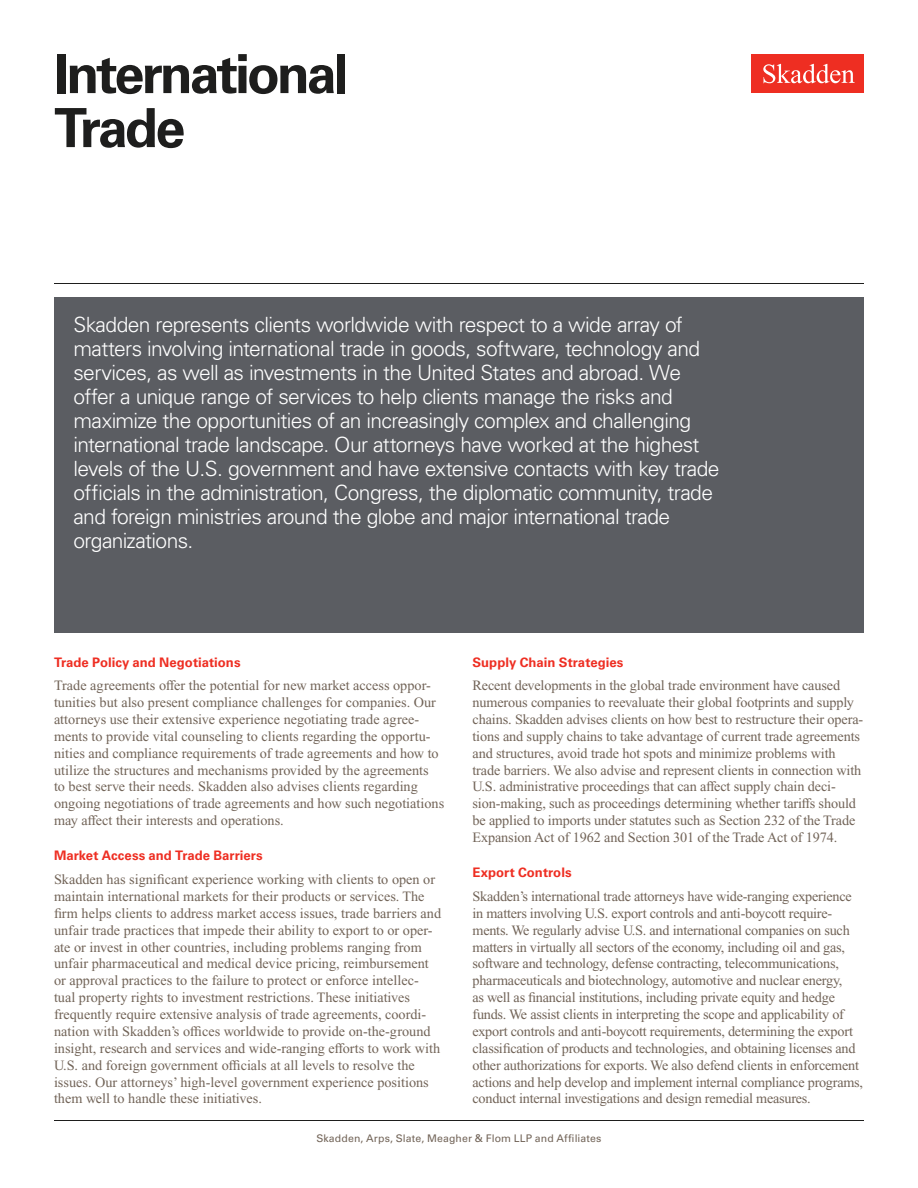
<style>
.page{position:relative;width:918px;height:1188px;background:#fff}
.page>*{position:absolute;margin:0;border:0;box-sizing:border-box;transform-origin:0 0}
.Practice_Area{font:700 54px/54px "Univers LT Std";letter-spacing:-.055em;color:#1e1e1d}
.Feature_Box{font:300 21px/24px "Univers LT Std";letter-spacing:-.03em;color:#fff}
.Main_Body{font:14.25px/16.8px "Times New Roman PS Std";letter-spacing:-.01em;color:#726458}
.t1{font:700 13.2px "Univers LT Std";letter-spacing:.005em;color:#ee2e22}
.t2{font:10.5px "Univers LT Std";letter-spacing:.01em;color:#726458}
</style>
<div class="page">
<div style="left:752px;top:54px;width:112px;height:39px;background:#ee2e22"></div>
<svg style="left:763px;top:64px;width:92px;height:19px"></svg>
<div style="left:54px;top:297px;width:810px;height:336px;background:#5b5d62"></div>
<hr style="left:54px;top:1120px;width:810px;height:1px;background:#1e1e1d">
<hr style="left:54px;top:283px;width:810px;height:1px;background:#1e1e1d">
<h1 class="Practice_Area" style="left:54px;top:48px;width:296px">International<br>Trade</h1>
<p class="Feature_Box" style="left:74px;top:312px;width:648px">Skadden represents clients worldwide with respect to a wide array of matters involving international trade in goods, software, technology and services, as well as investments in the United States and abroad. We offer a unique range of services to help clients manage the risks and maximize the opportunities of an increasingly complex and challenging international trade landscape. Our attorneys have worked at the highest levels of the U.S. government and have extensive contacts with key trade officials in the administration, Congress, the diplomatic community, trade and foreign ministries around the globe and major international trade organizations.</p>
<p class="t1" style="left:54px;top:654px;width:188px">Trade Policy and Negotiations</p>
<p class="Main_Body" style="left:54px;top:677px;width:392px">Trade agreements offer the potential for new market access oppor&shy;tunities but also present compliance challenges for companies. Our attorneys use their extensive experience negotiating trade agree&shy;ments to provide vital counseling to clients regarding the opportu&shy;nities and compliance requirements of trade agreements and how to utilize the structures and mechanisms provided by the agreements<br>to best serve their needs. Skadden also advises clients regarding ongoing negotiations of trade agreements and how such negotiations may affect their interests and operations.</p>
<p class="t1" style="left:54px;top:848px;width:210px">Market Access and Trade Barriers</p>
<p class="Main_Body" style="left:54px;top:871px;width:389px">Skadden has significant experience working with clients to open or maintain international markets for their products or services. The firm helps clients to address market access issues, trade barriers and unfair trade practices that impede their ability to export to or oper&shy;ate or invest in other countries, including problems ranging from unfair pharmaceutical and medical device pricing, reimbursement or approval practices to the failure to protect or enforce intellec&shy;tual property rights to investment restrictions. These initiatives frequently require extensive analysis of trade agreements, coordi&shy;nation with Skadden’s offices worldwide to provide on-the-ground insight, research and services and wide-ranging efforts to work with U.S. and foreign government officials at all levels to resolve the issues. Our attorneys’ high-level government experience positions them well to handle these initiatives.</p>
<p class="t1" style="left:472px;top:654px;width:153px">Supply Chain Strategies</p>
<p class="Main_Body" style="left:472px;top:677px;width:392px">Recent developments in the global trade environment have caused numerous companies to reevaluate their global footprints and supply chains. Skadden advises clients on how best to restructure their opera&shy;tions and supply chains to take advantage of current trade agreements and structures, avoid trade hot spots and minimize problems with trade barriers. We also advise and represent clients in connection with U.S. administrative proceedings that can affect supply chain deci&shy;sion-making, such as proceedings determining whether tariffs should be applied to imports under statutes such as Section 232 of the Trade Expansion Act of 1962 and Section 301 of the Trade Act of 1974.</p>
<p class="t1" style="left:472px;top:865px;width:101px">Export Controls</p>
<p class="Main_Body" style="left:472px;top:888px;width:392px">Skadden’s international trade attorneys have wide-ranging experience in matters involving U.S. export controls and anti-boycott require&shy;ments. We regularly advise U.S. and international companies on such matters in virtually all sectors of the economy, including oil and gas, software and technology, defense contracting, telecommunications, pharmaceuticals and biotechnology, automotive and nuclear energy,<br>as well as financial institutions, including private equity and hedge funds. We assist clients in interpreting the scope and applicability of export controls and anti-boycott requirements, determining the export classification of products and technologies, and obtaining licenses and other authorizations for exports. We also defend clients in enforcement actions and help develop and implement internal compliance programs, conduct internal investigations and design remedial measures.</p>
<p class="t2" style="left:316px;top:1132px;width:287px">Skadden, Arps, Slate, Meagher &amp; Flom LLP and Affiliates</p>
</div>
